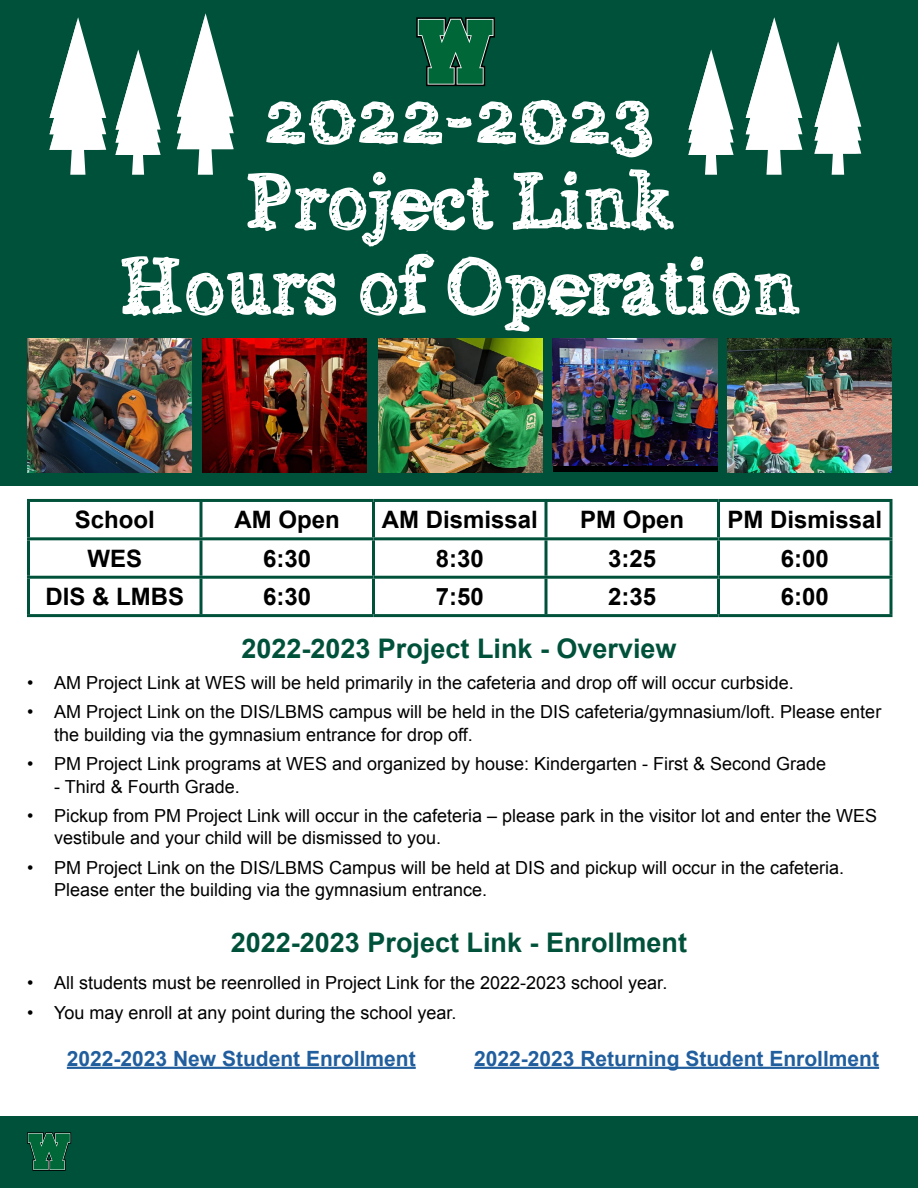
<style>
.page{position:relative;width:918px;height:1188px;background:#fff}
.page>*{position:absolute;margin:0;border:0;box-sizing:border-box;transform-origin:0 0}
.t1{font:79.2px/85.2px "Alabama";color:#fff;text-align:center}
.t2{font:700 27px "Arial";color:#00513a}
.t3{font:700 24px "Arial";color:#000}
.t4{font:700 21px "Arial";color:#215e9e}
.t5{font:18px/22.5px "Arial";color:#000}
</style>
<div class="page">
<div style="left:0;top:1117px;width:918px;height:71px;background:#00513a"></div>
<div style="left:0;top:0;width:918px;height:486px;background:#00513a"></div>
<img style="left:27px;top:339px;width:164px;height:133px">
<svg style="left:27px;top:1132px;width:44px;height:39px;background:#116340"></svg>
<img style="left:203px;top:339px;width:164px;height:133px">
<img style="left:378px;top:339px;width:164px;height:133px">
<div style="left:553px;top:339px;width:164px;height:133px;background:#000"></div>
<img style="left:553px;top:339px;width:164px;height:127px">
<img style="left:728px;top:339px;width:164px;height:133px">
<hr style="left:27px;top:499px;width:174px;height:3px;background:#00513a">
<hr style="left:27px;top:502px;width:3px;height:35px;background:#00513a">
<hr style="left:201px;top:499px;width:173px;height:3px;background:#00513a">
<hr style="left:200px;top:502px;width:2px;height:35px;background:#00513a">
<hr style="left:374px;top:499px;width:172px;height:3px;background:#00513a">
<hr style="left:372px;top:502px;width:3px;height:35px;background:#00513a">
<hr style="left:546px;top:499px;width:172px;height:3px;background:#00513a">
<svg style="left:544px;top:502px;width:4px;height:35px"></svg>
<hr style="left:718px;top:499px;width:174px;height:3px;background:#00513a">
<hr style="left:717px;top:502px;width:3px;height:35px;background:#00513a">
<hr style="left:890px;top:502px;width:2px;height:35px;background:#00513a">
<hr style="left:27px;top:537px;width:174px;height:3px;background:#00513a">
<hr style="left:27px;top:540px;width:3px;height:36px;background:#00513a">
<hr style="left:201px;top:537px;width:173px;height:3px;background:#00513a">
<hr style="left:200px;top:540px;width:2px;height:36px;background:#00513a">
<hr style="left:374px;top:537px;width:172px;height:3px;background:#00513a">
<hr style="left:372px;top:540px;width:3px;height:36px;background:#00513a">
<hr style="left:546px;top:537px;width:172px;height:3px;background:#00513a">
<svg style="left:544px;top:540px;width:4px;height:36px"></svg>
<hr style="left:718px;top:537px;width:174px;height:3px;background:#00513a">
<hr style="left:717px;top:540px;width:3px;height:36px;background:#00513a">
<hr style="left:890px;top:540px;width:2px;height:36px;background:#00513a">
<hr style="left:27px;top:576px;width:174px;height:3px;background:#00513a">
<hr style="left:27px;top:579px;width:3px;height:35px;background:#00513a">
<hr style="left:201px;top:576px;width:173px;height:3px;background:#00513a">
<hr style="left:200px;top:579px;width:2px;height:35px;background:#00513a">
<hr style="left:374px;top:576px;width:172px;height:3px;background:#00513a">
<hr style="left:372px;top:579px;width:3px;height:35px;background:#00513a">
<hr style="left:546px;top:576px;width:172px;height:3px;background:#00513a">
<svg style="left:544px;top:579px;width:4px;height:35px"></svg>
<hr style="left:718px;top:576px;width:174px;height:3px;background:#00513a">
<hr style="left:717px;top:579px;width:3px;height:35px;background:#00513a">
<hr style="left:890px;top:579px;width:2px;height:35px;background:#00513a">
<hr style="left:27px;top:614px;width:174px;height:3px;background:#00513a">
<hr style="left:201px;top:614px;width:173px;height:3px;background:#00513a">
<hr style="left:374px;top:614px;width:172px;height:3px;background:#00513a">
<hr style="left:546px;top:614px;width:172px;height:3px;background:#00513a">
<hr style="left:718px;top:614px;width:174px;height:3px;background:#00513a">
<hr style="left:67px;top:1067px;width:349px;height:2px;background:#215e9e">
<hr style="left:474px;top:1067px;width:405px;height:2px;background:#215e9e">
<svg style="left:50px;top:17px;width:56px;height:158px"></svg>
<svg style="left:116px;top:49px;width:45px;height:126px"></svg>
<svg style="left:177px;top:13px;width:57px;height:162px"></svg>
<svg style="left:746px;top:17px;width:56px;height:158px"></svg>
<svg style="left:688px;top:49px;width:46px;height:126px"></svg>
<svg style="left:815px;top:42px;width:46px;height:133px"></svg>
<svg style="left:416px;top:17px;width:79px;height:69px"></svg>
<h1 class="t1" style="left:119px;top:75px;width:682px">2022-2023<br>Project Link<br>Hours of Operation</h1>
<h3 class="t3" style="left:75px;top:504px;width:82px">School</h3>
<h3 class="t3" style="left:235px;top:504px;width:107px">AM Open</h3>
<h3 class="t3" style="left:382px;top:504px;width:158px">AM Dismissal</h3>
<h3 class="t3" style="left:580px;top:504px;width:106px">PM Open</h3>
<h3 class="t3" style="left:727px;top:504px;width:156px">PM Dismissal</h3>
<h3 class="t3" style="left:87px;top:543px;width:56px">WES</h3>
<h3 class="t3" style="left:263px;top:543px;width:50px">6:30</h3>
<h3 class="t3" style="left:436px;top:543px;width:50px">8:30</h3>
<h3 class="t3" style="left:608px;top:543px;width:50px">3:25</h3>
<h3 class="t3" style="left:781px;top:543px;width:50px">6:00</h3>
<h3 class="t3" style="left:45px;top:581px;width:140px">DIS &amp; LMBS</h3>
<h3 class="t3" style="left:263px;top:581px;width:50px">6:30</h3>
<h3 class="t3" style="left:436px;top:581px;width:50px">7:50</h3>
<h3 class="t3" style="left:608px;top:581px;width:50px">2:35</h3>
<h3 class="t3" style="left:781px;top:581px;width:50px">6:00</h3>
<h2 class="t2" style="left:241px;top:631px;width:437px">2022-2023 Project Link - Overview</h2>
<p class="t5" style="left:27px;top:672px;width:768px">• AM Project Link at WES will be held primarily in the cafeteria and drop off will occur curbside.</p>
<p class="t5" style="left:54px;top:701px;width:829px;text-indent:-27px">• AM Project Link on the DIS/LBMS campus will be held in the DIS cafeteria/gymnasium/loft. Please enter the building via the gymnasium entrance for drop off.</p>
<p class="t5" style="left:27px;top:753px;width:801px">• PM Project Link programs at WES and organized by house: Kindergarten - First &amp; Second Grade</p>
<p class="t5" style="left:54px;top:775px;width:187px">- Third &amp; Fourth Grade.</p>
<p class="t5" style="left:54px;top:805px;width:825px;text-indent:-27px">• Pickup from PM Project Link will occur in the cafeteria – please park in the visitor lot and enter the WES vestibule and your child will be dismissed to you.</p>
<p class="t5" style="left:54px;top:856px;width:792px;text-indent:-27px">• PM Project Link on the DIS/LBMS Campus will be held at DIS and pickup will occur in the cafeteria.<br>Please enter the building via the gymnasium entrance.</p>
<h2 class="t2" style="left:231px;top:925px;width:458px">2022-2023 Project Link - Enrollment</h2>
<p class="t5" style="left:27px;top:972px;width:642px">• All students must be reenrolled in Project Link for the 2022-2023 school year.</p>
<p class="t5" style="left:27px;top:1001px;width:431px">• You may enroll at any point during the school year.</p>
<p class="t4" style="left:67px;top:1044px;width:350px">2022-2023 New Student Enrollment</p>
<p class="t4" style="left:474px;top:1044px;width:406px">2022-2023 Returning Student Enrollment</p>
</div>
